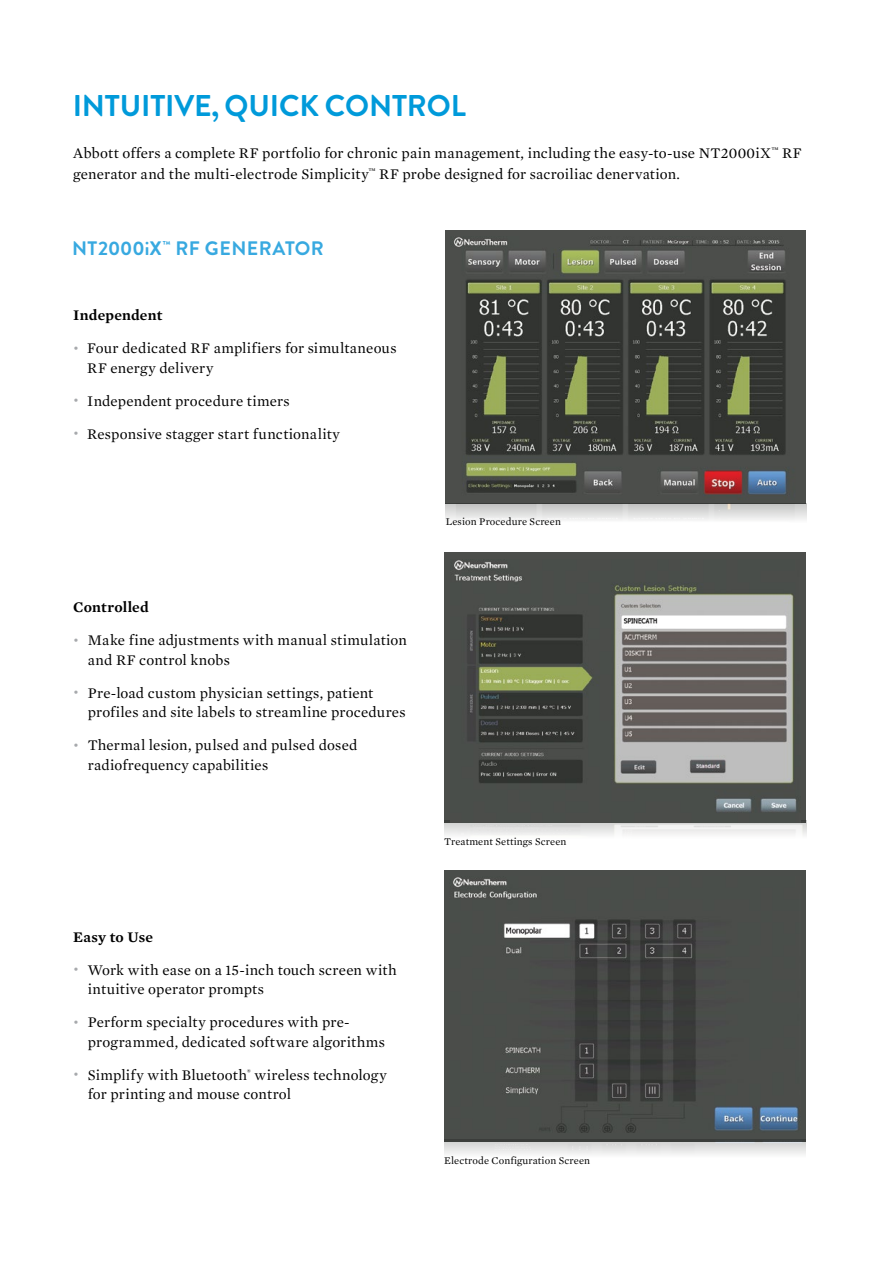
<style>
.page{position:relative;width:893px;height:1263px;background:#fff}
.page>*{position:absolute;margin:0;border:0;box-sizing:border-box;transform-origin:0 0}
.t1{font:700 30px "Brandon Grotesque";letter-spacing:-.005em;color:#009ada}
.t2{font:700 19.5px "Brandon Grotesque";letter-spacing:.02em;color:#38a9e0}
.t3{font:15px/19.5px "Mercury Text G1";letter-spacing:.01em;color:#000}
.t4{font:600 15px "Mercury Text G1";letter-spacing:.01em;color:#000}
.t5{font:10.5px "Mercury Text G1";letter-spacing:.01em;color:#000}
.s1{font-size:12px;color:#a7a9ac}
</style>
<div class="page">
<div style="left:445px;top:552px;width:361px;height:271px;background:#4c4e4b"></div>
<div style="left:445px;top:870px;width:361px;height:272px;background:#4a4d4a"></div>
<div style="left:445px;top:230px;width:361px;height:274px;background:#4c4e4b"></div>
<img style="left:454px;top:560px;width:342px;height:252px">
<img style="left:453px;top:877px;width:346px;height:255px">
<img style="left:454px;top:237px;width:333px;height:258px">
<h1 class="t1" style="left:73px;top:85px;width:395px">INTUITIVE, QUICK CONTROL</h1>
<p class="t3" style="left:73px;top:141px;width:730px;line-height:21px">Abbott offers a complete RF portfolio for chronic pain management, including the easy-to-use NT2000iX<sup>™</sup> RF generator and the multi-electrode Simplicity<sup>™</sup> RF probe designed for sacroiliac denervation.</p>
<h2 class="t2" style="left:72px;top:235px;width:253px">NT2000iX<sup>™</sup> RF GENERATOR</h2>
<p class="t4" style="left:73px;top:304px;width:91px">Independent</p>
<p class="t3" style="left:87px;top:338px;width:311px;text-indent:-14px"><span class="s1">•</span> Four dedicated RF amplifiers for simultaneous<br>RF energy delivery</p>
<p class="t3" style="left:73px;top:390px;width:218px"><span class="s1">•</span> Independent procedure timers</p>
<p class="t3" style="left:73px;top:423px;width:268px"><span class="s1">•</span> Responsive stagger start functionality</p>
<p class="t4" style="left:73px;top:596px;width:77px">Controlled</p>
<p class="t3" style="left:88px;top:630px;width:321px;text-indent:-15px"><span class="s1">•</span> Make fine adjustments with manual stimulation and RF control knobs</p>
<p class="t3" style="left:88px;top:682px;width:319px;text-indent:-15px"><span class="s1">•</span> Pre-load custom physician settings, patient profiles and site labels to streamline procedures</p>
<p class="t3" style="left:88px;top:735px;width:271px;text-indent:-15px"><span class="s1">•</span> Thermal lesion, pulsed and pulsed dosed radiofrequency capabilities</p>
<p class="t4" style="left:73px;top:925px;width:81px">Easy to Use</p>
<p class="t3" style="left:88px;top:959px;width:310px;text-indent:-15px"><span class="s1">•</span> Work with ease on a 15-inch touch screen with intuitive operator prompts</p>
<p class="t3" style="left:88px;top:1012px;width:299px;text-indent:-15px"><span class="s1">•</span> Perform specialty procedures with pre&shy;programmed, dedicated software algorithms</p>
<p class="t3" style="left:88px;top:1064px;width:301px;text-indent:-15px"><span class="s1">•</span> Simplify with Bluetooth<sup>®</sup> wireless technology for printing and mouse control</p>
<p class="t5" style="left:446px;top:513px;width:117px">Lesion Procedure Screen</p>
<p class="t5" style="left:444px;top:834px;width:124px">Treatment Settings Screen</p>
<p class="t5" style="left:444px;top:1153px;width:147px">Electrode Configuration Screen</p>
</div>
